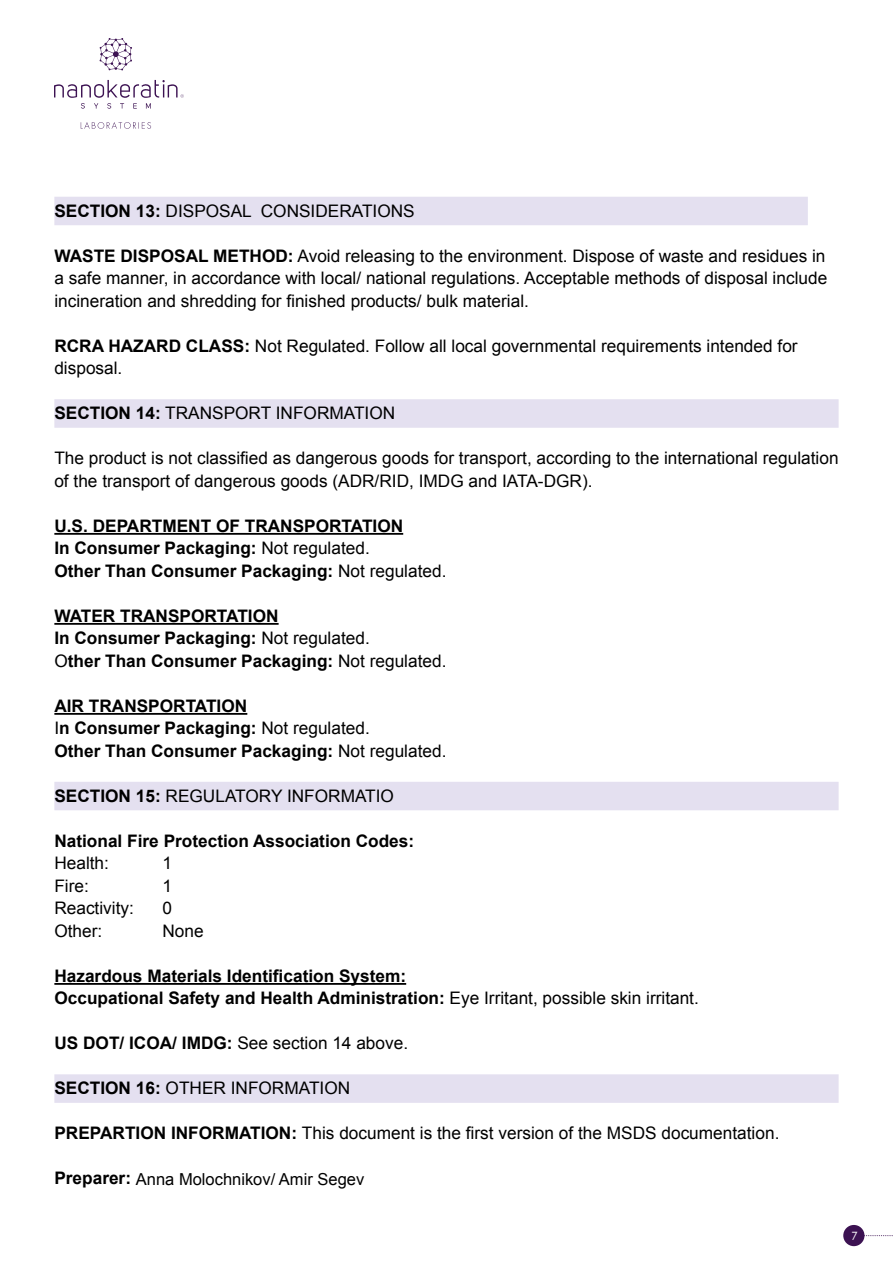
<style>
.page{position:relative;width:893px;height:1263px;background:#fff}
.page>*{position:absolute;margin:0;border:0;box-sizing:border-box;transform-origin:0 0}
.t1{font:17.25px/22.5px "Arial";color:#000}
.t2{font:700 17.25px/22.5px "Arial";color:#000}
.t3{font:16.5px "Arial";color:#000}
.t4{font:11.7px "Futura BT";color:#fff}
.s1{font-weight:400}
.s2{font-weight:700}
.s3{font-weight:700;font-size:17.25px}
</style>
<div class="page">
<div style="left:843px;top:1225px;width:21px;height:21px;background:#3c1252;border-radius:50%"></div>
<svg style="left:864px;top:1235px;width:29px;height:1px"></svg>
<svg style="left:99px;top:38px;width:33px;height:33px"></svg>
<svg style="left:54px;top:80px;width:130px;height:29px"></svg>
<svg style="left:81px;top:122px;width:70px;height:7px"></svg>
<div style="left:54px;top:197px;width:754px;height:28px;background:#e4e0f0"></div>
<div style="left:54px;top:399px;width:785px;height:29px;background:#e4e0f0"></div>
<hr style="left:54px;top:533px;width:349px;height:2px;background:#000">
<hr style="left:54px;top:623px;width:225px;height:2px;background:#000">
<hr style="left:54px;top:713px;width:193px;height:2px;background:#000">
<div style="left:54px;top:782px;width:785px;height:28px;background:#e4e0f0"></div>
<hr style="left:54px;top:983px;width:352px;height:2px;background:#000">
<div style="left:54px;top:1074px;width:785px;height:29px;background:#e4e0f0"></div>
<p class="t2" style="left:54px;top:200px;width:199px">SECTION 13: <span class="s1">DISPOSAL</span></p>
<p class="t1" style="left:54px;top:245px;width:774px;text-align:justify"><span class="s2">WASTE DISPOSAL METHOD:</span> Avoid releasing to the environment. Dispose of waste and residues in a safe manner in, accordance with local/ national regulations. Acceptable methods of disposal include incineration and shredding for finished products/ bulk material.</p>
<p class="t1" style="left:54px;top:335px;width:745px"><span class="s2">RCRA HAZARD CLASS:</span> Not Regulated. Follow all local governmental requirements intended for disposal.</p>
<p class="t1" style="left:54px;top:402px;width:342px"><span class="s2">SECTION 14:</span> TRANSPORT INFORMATION</p>
<p class="t1" style="left:54px;top:447px;width:786px">The product is not classified as dangerous goods for transport, according to the international regulation of the transport of dangerous goods (ADR/RID, IMDG and IATA-DGR .(</p>
<p class="t2" style="left:54px;top:515px;width:394px">U S. . DEPARTMENT OF TRANSPORTATION<br>In Consumer Packaging: <span class="s1">Not regulated.<br></span>Other Than Consumer Packaging: <span class="s1">Not regulated.</span></p>
<p class="t2" style="left:54px;top:605px;width:394px">WATER TRANSPORTATION<br>In Consumer Packaging: <span class="s1">Not regulated.<br>O</span>ther Than Consumer Packaging: <span class="s1">Not regulated.</span></p>
<p class="t2" style="left:54px;top:695px;width:394px">AIR TRANSPORTATION<br><span class="s1">I</span>n Consumer Packaging: <span class="s1">Not regulated.<br></span>Other Than Consumer Packaging: <span class="s1">Not regulated.</span></p>
<p class="t1" style="left:54px;top:785px;width:341px"><span class="s2">SECTION 15:</span> REGULATORY INFORMATIO</p>
<p class="t2" style="left:54px;top:830px;width:361px">National Fire Protection Association Codes:</p>
<p class="t1" style="left:162px;top:852px;width:11px">1</p>
<p class="t1" style="left:261px;top:200px;width:155px">CONSIDERATIONS</p>
<p class="t1" style="left:54px;top:852px;width:56px">Health:</p>
<p class="t1" style="left:54px;top:875px;width:36px">Fire:</p>
<p class="t1" style="left:54px;top:897px;width:81px">Reactivity:</p>
<p class="t1" style="left:162px;top:875px;width:11px">1</p>
<p class="t1" style="left:162px;top:897px;width:11px">0</p>
<p class="t1" style="left:54px;top:920px;width:49px">Other:</p>
<p class="t2" style="left:54px;top:965px;width:646px">Hazardous Materials Identification System:<br>Occupational Safety and Health Administration: <span class="s1">Eye Irritant, possible skin irritant.</span></p>
<p class="t1" style="left:54px;top:1032px;width:355px"><span class="s2">US DOT/ ICOA/ IMDG:</span> See section 14 above.</p>
<p class="t1" style="left:54px;top:1077px;width:297px"><span class="s2">SECTION 16:</span> OTHER INFORMATION</p>
<p class="t1" style="left:54px;top:1122px;width:727px"><span class="s2">PREPARTION INFORMATION:</span> This document is the first version of the MSDS documentation.</p>
<p class="t3" style="left:54px;top:1168px;width:311px"><span class="s3">Preparer:</span> Anna Molochnikov/ Amir Segev</p>
<p class="t1" style="left:162px;top:920px;width:43px">None</p>
<p class="t4" style="left:851px;top:1228px;width:8px">7</p>
</div>
